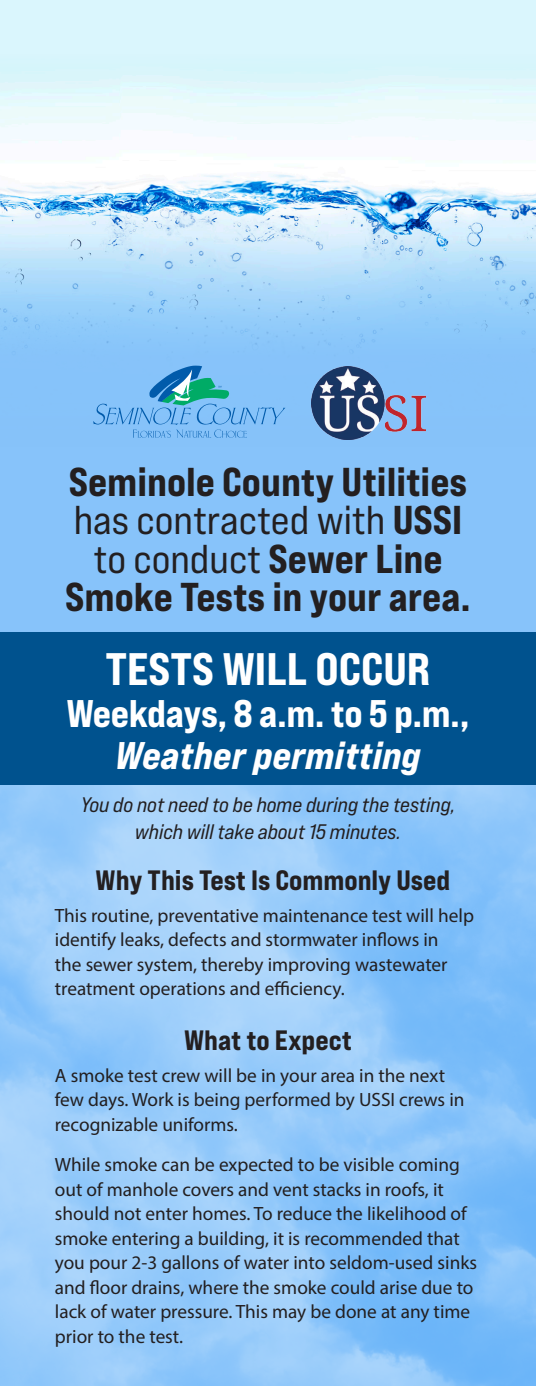
<style>
.page{position:relative;width:536px;height:1386px;background:#fff}
.page>*{position:absolute;margin:0;border:0;box-sizing:border-box;transform-origin:0 0}
.t1{font:45.5px "Bebas Neue Pro Exp Eb";color:#fff}
.t2{font:40.25px/38.5px "Bebas Neue Pro Exp Eb";color:#231f20;text-align:center}
.t3{font:38.5px "Bebas Neue Pro Exp Eb";letter-spacing:-.015em;color:#fff}
.t4{font:38.5px "Bebas Neue Pro Exp Eb It";letter-spacing:.01em;color:#fff}
.t5{font:28px "Bebas Neue Pro Exp Eb";color:#231f20}
.t6{font:21px/26.2px "Bebas Neue Pro Exp It";color:#231f20;text-align:center}
.t7{font:19.25px/24.5px "Myriad Pro";color:#231f20}
.s1{font-family:"Bebas Neue Pro Exp Rg"}
</style>
<div class="page">
<div style="left:0;top:1px;width:536px;height:1384px;background:#87c3fa"></div>
<img style="left:0;top:79px;width:536px;height:353px">
<img style="left:0;top:785px;width:536px;height:601px">
<svg style="left:93px;top:366px;width:192px;height:72px"></svg>
<div style="left:0;top:632px;width:536px;height:153px;background:#00528e"></div>
<img style="left:311px;top:366px;width:114px;height:74px">
<div style="left:0;top:0;width:536px;height:79px;background:#daf6fd"></div>
<p class="t2" style="left:65px;top:462px;width:407px">Seminole County Utilities <span class="s1">has contracted with</span> USSI <span class="s1">to conduct</span> Sewer Line<br>Smoke Tests in your area.</p>
<p class="t1" style="left:105px;top:641px;width:326px">TESTS WILL OCCUR</p>
<p class="t3" style="left:66px;top:689px;width:404px">Weekdays, 8 a.m. to 5 p.m.,</p>
<p class="t4" style="left:115px;top:731px;width:307px">Weather permitting</p>
<p class="t6" style="left:80px;top:792px;width:376px">You do not need to be home during the testing, which will take about 15 minutes.</p>
<p class="t5" style="left:96px;top:862px;width:356px">Why This Test Is Commonly Used</p>
<p class="t7" style="left:55px;top:903px;width:420px">This routine, preventative maintenance test will help identify leaks, defects and stormwater inflows in<br>the sewer system, thereby improving wastewater treatment operations and efficiency.</p>
<p class="t5" style="left:184px;top:1022px;width:169px">What to Expect</p>
<p class="t7" style="left:55px;top:1063px;width:411px">A smoke test crew will be in your area in the next few days. Work is being performed by USSI crews in recognizable uniforms.</p>
<p class="t7" style="left:55px;top:1152px;width:423px">While smoke can be expected to be visible coming out of manhole covers and vent stacks in roofs, it should not enter homes. To reduce the likelihood of smoke entering a building, it is recommended that you pour 2-3 gallons of water into seldom-used sinks and floor drains, where the smoke could arise due to lack of water pressure. This may be done at any time prior to the test.</p>
</div>
